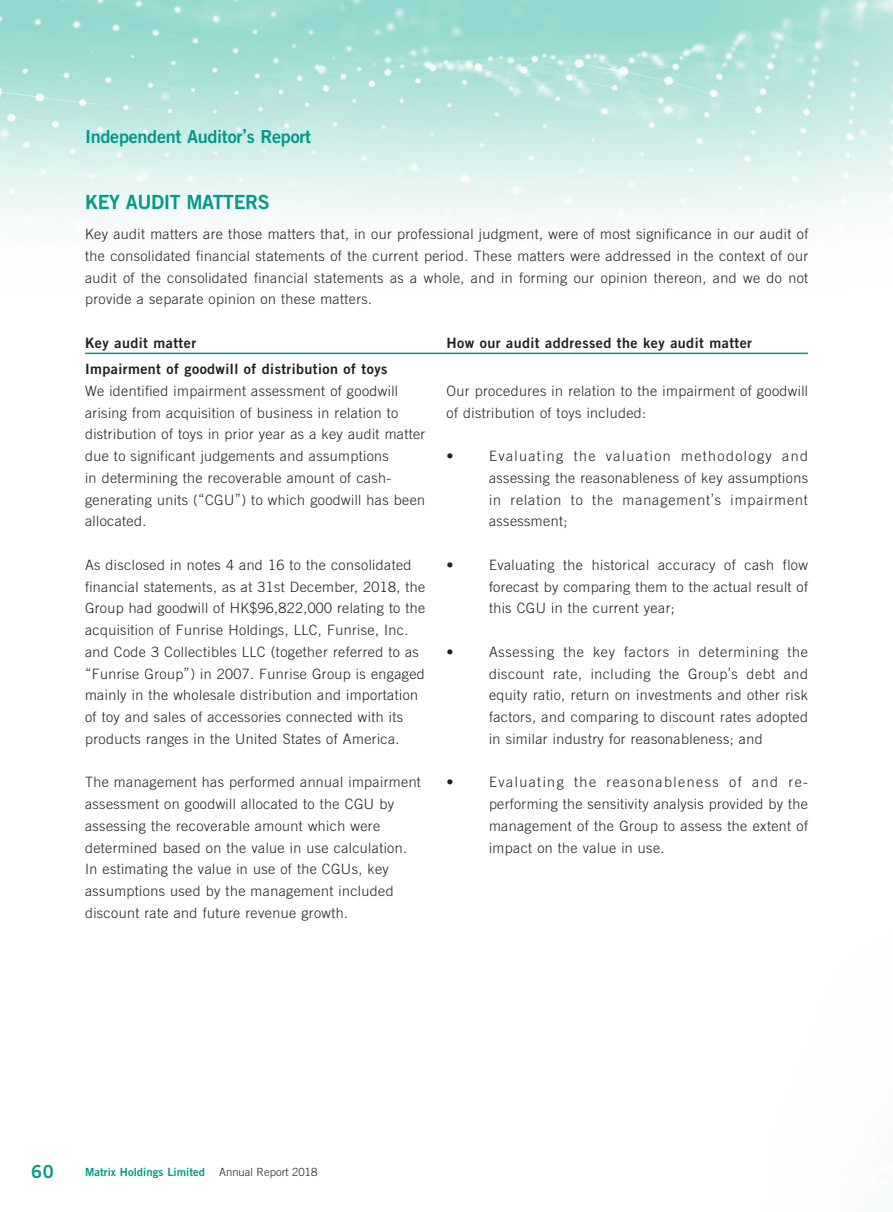
<style>
.page{position:relative;width:893px;height:1212px;background:#fff}
.page>*{position:absolute;margin:0;border:0;box-sizing:border-box;transform-origin:0 0}
.Heading_1{font:19.5px "Trade Gothic LT Std Bd 2";letter-spacing:-.02em;color:#009a88}
.t1{font:18px "Trade Gothic LT Std Bd 2";letter-spacing:-.015em;color:#009a88}
.Body_Text{font:300 14.25px/21.8px "Trade Gothic LT Std";letter-spacing:.03em;color:#231f20;text-align:justify}
.Body_Text-2{font:14.25px "Trade Gothic LT Std Bd 2";letter-spacing:.03em;color:#231f20}
.t2{font:11.25px "Trade Gothic LT Std Bd 2";letter-spacing:.005em;color:#009a88}
.s1{font-family:"Trade Gothic LT Std";font-weight:300;color:#231f20}
</style>
<div class="page">
<img style="left:0;top:0;width:893px;height:355px">
<hr style="left:85px;top:353px;width:723px;height:1px;background:#009a88">
<p class="t1" style="left:85px;top:125px;width:228px">Independent Auditor’s Report</p>
<p class="Heading_1" style="left:85px;top:190px;width:186px">KEY AUDIT MATTERS</p>
<p class="Body_Text" style="left:85px;top:223px;width:725px">Key audit matters are those matters that, in our professional judgment, were of most significance in our audit of the consolidated financial statements of the current period. These matters were addressed in the context of our audit of the consolidated financial statements as a whole, and in forming our opinion thereon, and we do not provide a separate opinion on these matters.</p>
<p class="Body_Text-2" style="left:85px;top:334px;width:113px">Key audit matter</p>
<p class="Body_Text-2" style="left:446px;top:334px;width:307px">How our audit addressed the key audit matter</p>
<p class="Body_Text-2" style="left:85px;top:360px;width:304px">Impairment of goodwill of distribution of toys</p>
<p class="Body_Text" style="left:85px;top:380px;width:342px;text-align:left">We identified impairment assessment of goodwill arising from acquisition of business in relation to distribution of toys in prior year as a key audit matter due to significant judgements and assumptions<br>in determining the recoverable amount of cash&shy;generating units (“CGU”) to which goodwill has been allocated.</p>
<p class="Body_Text" style="left:85px;top:554px;width:342px;text-align:left">As disclosed in notes 4 and 16 to the consolidated financial statements, as at 31st December, 2018, the Group had goodwill of HK$96,822,000 relating to the acquisition of Funrise Holdings, LLC, Funrise, Inc. and Code 3 Collectibles LLC (together referred to as “Funrise Group”) in 2007. Funrise Group is engaged mainly in the wholesale distribution and importation of toy and sales of accessories connected with its products ranges in the United States of America.</p>
<p class="Body_Text" style="left:85px;top:771px;width:337px;text-align:left">The management has performed annual impairment assessment on goodwill allocated to the CGU by assessing the recoverable amount which were determined based on the value in use calculation.<br>In estimating the value in use of the CGUs, key assumptions used by the management included discount rate and future revenue growth.</p>
<p class="Body_Text" style="left:446px;top:380px;width:363px">Our procedures in relation to the impairment of goodwill of distribution of toys included:</p>
<p class="Body_Text" style="left:446px;top:445px;width:9px">•</p>
<p class="Body_Text" style="left:489px;top:445px;width:321px">Evaluating the valuation methodology and assessing the reasonableness of key assumptions in relation to the management’s impairment assessment;</p>
<p class="Body_Text" style="left:446px;top:554px;width:9px">•</p>
<p class="Body_Text" style="left:489px;top:554px;width:320px">Evaluating the historical accuracy of cash flow forecast by comparing them to the actual result of this CGU in the current year;</p>
<p class="Body_Text" style="left:446px;top:641px;width:9px">•</p>
<p class="Body_Text" style="left:489px;top:641px;width:321px">Assessing the key factors in determining the discount rate, including the Group’s debt and equity ratio, return on investments and other risk factors, and comparing to discount rates adopted in similar industry for reasonableness; and</p>
<p class="Body_Text" style="left:446px;top:771px;width:9px">•</p>
<p class="Body_Text" style="left:489px;top:771px;width:321px">Evaluating the reasonableness of and re&shy;performing the sensitivity analysis provided by the management of the Group to assess the extent of impact on the value in use.</p>
<p class="t1" style="left:31px;top:1160px;width:24px">60</p>
<p class="t2" style="left:85px;top:1165px;width:234px">Matrix Holdings Limited <span class="s1">Annual Report 2018</span></p>
</div>
